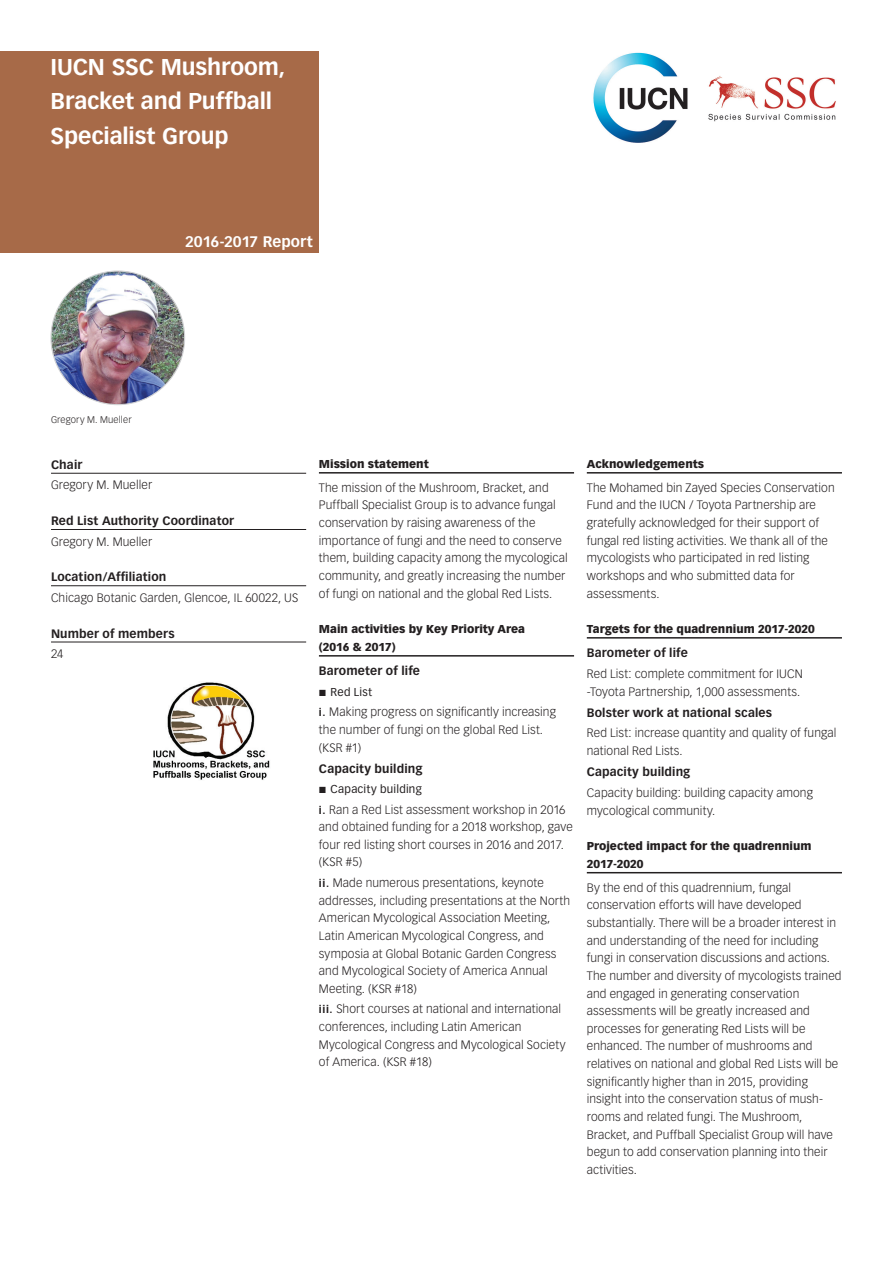
<style>
.page{position:relative;width:893px;height:1263px;background:#fff}
.page>*{position:absolute;margin:0;border:0;box-sizing:border-box;transform-origin:0 0}
.t1{font:700 22.5px/34.5px "Vectora LH";letter-spacing:-.005em;color:#fff}
.t2{font:700 15px "Vectora LH";letter-spacing:-.01em;color:#fff}
.t3{font:300 12px/17.7px "Vectora LH";letter-spacing:.01em;color:#231f20}
.t4{font:700 12px "Vectora LH";letter-spacing:.01em;color:#231f20}
.t5{font:900 11.25px/18px "Vectora LH";color:#231f20}
.t6{font:11.25px "Vectora LH";letter-spacing:.02em;color:#231f20}
.t7{font:300 9.45px "Vectora LH";letter-spacing:.015em;color:#231f20}
.s1{font-family:"European Pi Three";font-size:9px}
.s2{font-weight:700;font-size:10.5px}
</style>
<div class="page">
<div style="left:0;top:51px;width:319px;height:202px;background:#a76a48"></div>
<img style="left:593px;top:52px;width:243px;height:91px">
<hr style="left:51px;top:473px;width:255px;height:1px;background:#231f20">
<hr style="left:51px;top:529px;width:255px;height:1px;background:#231f20">
<hr style="left:51px;top:585px;width:255px;height:1px;background:#231f20">
<hr style="left:51px;top:642px;width:255px;height:1px;background:#231f20">
<img style="left:51px;top:271px;width:134px;height:134px;border-radius:67px">
<img style="left:153px;top:682px;width:117px;height:98px">
<hr style="left:319px;top:472px;width:255px;height:2px;background:#231f20">
<hr style="left:319px;top:655px;width:255px;height:2px;background:#231f20">
<hr style="left:587px;top:472px;width:255px;height:2px;background:#231f20">
<hr style="left:587px;top:637px;width:255px;height:2px;background:#231f20">
<hr style="left:587px;top:872px;width:255px;height:1px;background:#231f20">
<h1 class="t1" style="left:51px;top:50px;width:236px">IUCN SSC Mushroom,<br>Bracket and Puffball<br>Specialist Group</h1>
<p class="t2" style="left:185px;top:232px;width:129px">2016-2017 Report</p>
<p class="t7" style="left:51px;top:414px;width:82px">Gregory M. Mueller</p>
<p class="t4" style="left:51px;top:457px;width:33px">Chair</p>
<p class="t3" style="left:51px;top:476px;width:103px">Gregory M. Mueller</p>
<p class="t4" style="left:51px;top:513px;width:184px">Red List Authority Coordinator</p>
<p class="t3" style="left:51px;top:533px;width:103px">Gregory M. Mueller</p>
<p class="t4" style="left:51px;top:570px;width:117px">Location/Affiliation</p>
<p class="t3" style="left:51px;top:589px;width:249px">Chicago Botanic Garden, Glencoe, IL 60022, US</p>
<p class="t4" style="left:51px;top:626px;width:125px">Number of members</p>
<p class="t3" style="left:51px;top:645px;width:14px">24</p>
<p class="t5" style="left:319px;top:455px;width:111px">Mission statement</p>
<p class="t3" style="left:319px;top:479px;width:250px">The mission of the Mushroom, Bracket, and Puffball Specialist Group is to advance fungal conservation by raising awareness of the importance of fungi and the need to conserve them, building capacity among the mycological community, and greatly increasing the number of fungi on national and the global Red Lists.</p>
<p class="t5" style="left:319px;top:620px;width:208px">Main activities by Key Priority Area (2016 &amp; 2017)</p>
<p class="t4" style="left:319px;top:664px;width:103px">Barometer of life</p>
<p class="t6" style="left:319px;top:685px;width:55px"><span class="s1">L</span> Red List</p>
<p class="t3" style="left:319px;top:703px;width:238px"><span class="s2">i.</span> Making progress on significantly increasing the number of fungi on the global Red List. (KSR #1)</p>
<p class="t4" style="left:319px;top:761px;width:105px">Capacity building</p>
<p class="t6" style="left:319px;top:782px;width:104px"><span class="s1">L</span> Capacity building</p>
<p class="t3" style="left:319px;top:801px;width:255px"><span class="s2">i.</span> Ran a Red List assessment workshop in 2016 and obtained funding for a 2018 workshop, gave four red listing short courses in 2016 and 2017. (KSR #5)</p>
<p class="t3" style="left:319px;top:874px;width:253px"><span class="s2">ii.</span> Made numerous presentations, keynote addresses, including presentations at the North American Mycological Association Meeting, Latin American Mycological Congress, and symposia at Global Botanic Garden Congress and Mycological Society of America Annual Meeting. (KSR #18)</p>
<p class="t3" style="left:319px;top:1000px;width:248px"><span class="s2">iii.</span> Short courses at national and international conferences, including Latin American Mycological Congress and Mycological Society of America. (KSR #18)</p>
<p class="t5" style="left:587px;top:455px;width:119px">Acknowledgements</p>
<p class="t3" style="left:587px;top:479px;width:249px">The Mohamed bin Zayed Species Conservation Fund and the IUCN / Toyota Partnership are gratefully acknowledged for their support of fungal red listing activities. We thank all of the mycologists who participated in red listing workshops and who submitted data for assessments.</p>
<p class="t5" style="left:587px;top:620px;width:229px">Targets for the quadrennium 2017-2020</p>
<p class="t4" style="left:587px;top:646px;width:103px">Barometer of life</p>
<p class="t3" style="left:587px;top:665px;width:218px">Red List: complete commitment for IUCN -Toyota Partnership, 1,000 assessments.</p>
<p class="t4" style="left:587px;top:705px;width:187px">Bolster work at national scales</p>
<p class="t3" style="left:587px;top:724px;width:251px">Red List: increase quantity and quality of fungal national Red Lists.</p>
<p class="t4" style="left:587px;top:765px;width:105px">Capacity building</p>
<p class="t3" style="left:587px;top:784px;width:228px">Capacity building: building capacity among mycological community.</p>
<p class="t5" style="left:587px;top:837px;width:226px">Projected impact for the quadrennium<br>2017-2020</p>
<p class="t3" style="left:587px;top:879px;width:256px">By the end of this quadrennium, fungal conservation efforts will have developed substantially. There will be a broader interest in and understanding of the need for including fungi in conservation discussions and actions.<br>The number and diversity of mycologists trained and engaged in generating conservation assessments will be greatly increased and processes for generating Red Lists will be enhanced. The number of mushrooms and relatives on national and global Red Lists will be significantly higher than in 2015, providing insight into the conservation status of mush&shy;rooms and related fungi. The Mushroom, Bracket, and Puffball Specialist Group will have begun to add conservation planning into their activities.</p>
</div>
